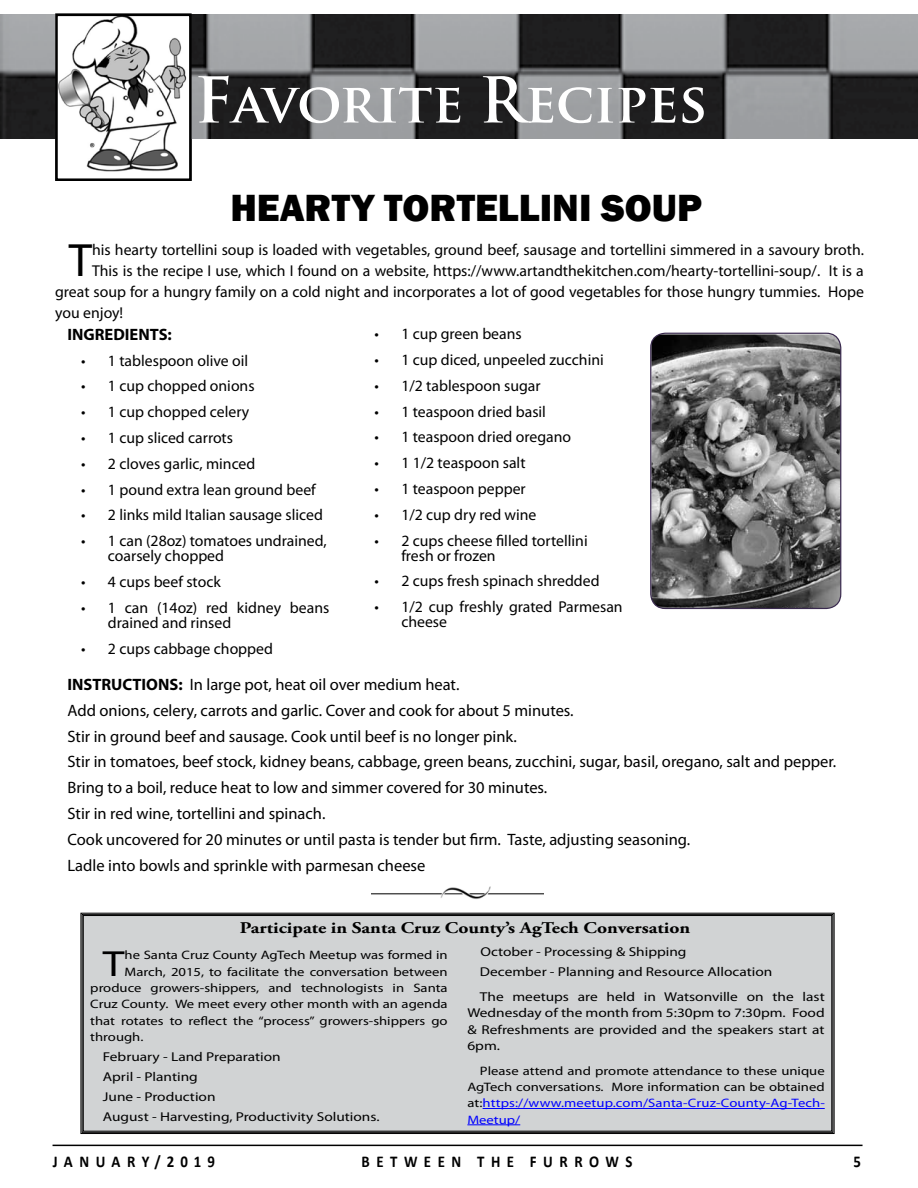
<style>
.page{position:relative;width:918px;height:1188px;background:#fff}
.page>*{position:absolute;margin:0;border:0;box-sizing:border-box;transform-origin:0 0}
.t1{font:700 54px "Trajan Pro";letter-spacing:-.005em;color:#fff}
.t2{font:46.95px "Myriad Pro";color:#000}
.t3{font:800 39px "Franklin Gothic";color:#000}
.t4{font:36.45px "Myriad Pro";color:#000;scale:1.2 1}
.t5{font:16.5px/25.8px "Myriad Pro";color:#000}
.t6{font:700 16.5px "Calibri";letter-spacing:.44em;color:#000;scale:.9 1}
.t7{font:700 16.5px "Calibri";letter-spacing:.415em;color:#000;scale:.9 1}
.t8{font:700 16.5px "Myriad Pro";color:#000}
.t9{font:700 16.35px "Adobe Garamond Pro";color:#000;scale:1.2 1}
.t10{font:15.75px/15px "Myriad Pro";color:#000}
.t11{font:12.9px/20.1px "Myriad Pro";color:#000;scale:1.2 1}
.t12{font:12.3px/16.4px "Myriad Pro";color:#000;text-align:justify;scale:1.2 1}
.s1{font-size:61.5px}
.s2{font-weight:700}
.s3{color:#00f}
</style>
<div class="page">
<hr style="left:53px;top:1145px;width:810px;height:1px;background:#000">
<img style="left:86px;top:138px;width:92px;height:34px">
<svg style="left:0;top:15px;width:918px;height:123px;background:#6f7072"></svg>
<div style="left:55px;top:14px;width:137px;height:167px;border:2px solid #000"></div>
<img style="left:372px;top:887px;width:171px;height:12px">
<img style="left:651px;top:334px;width:190px;height:274px">
<div style="left:650px;top:333px;width:191px;height:276px;border:1px solid #3a2a4f;border-radius:15px"></div>
<div style="left:80px;top:912px;width:755px;height:222px;background:#d1d3d4"></div>
<div style="left:83px;top:915px;width:749px;height:217px;border:1px solid #000"></div>
<h1 class="t1" style="left:194px;top:69px;width:514px"><span class="s1">F</span>avorite <span class="s1">R</span>ecipes</h1>
<h3 class="t3" style="left:230px;top:183px;width:473px">HEARTY TORTELLINI SOU P</h3>
<h2 class="t2" style="left:69px;top:231px;width:25px">T</h2>
<p class="t10" style="left:92px;top:242px;width:773px">his hearty tortellini soup is loaded with vegetables, ground beef, sausage and tortellini simmered in a savoury broth.</p>
<p class="t10" style="left:92px;top:263px;width:773px">This is the recipe I use, which I found on a website, https://www.artandthekitchen.com/hearty-tortellini-soup/. It is a</p>
<p class="t10" style="left:55px;top:284px;width:810px">great soup for a hungry family on a cold night and incorporates a lot of good vegetables for those hungry tummies. Hope</p>
<p class="t10" style="left:55px;top:305px;width:69px">you enjoy!</p>
<p class="t8" style="left:68px;top:324px;width:106px">INGREDIENTS:</p>
<p class="t10" style="left:81px;top:353px;width:169px">• 1 tablespoon olive oil</p>
<p class="t10" style="left:81px;top:378px;width:175px">• 1 cup chopped onions</p>
<p class="t10" style="left:81px;top:404px;width:170px">• 1 cup chopped celery</p>
<p class="t10" style="left:81px;top:430px;width:154px">• 1 cup sliced carrots</p>
<p class="t10" style="left:81px;top:456px;width:176px">• 2 cloves garlic, minced</p>
<p class="t10" style="left:81px;top:482px;width:236px">• 1 pound extra lean ground beef</p>
<p class="t10" style="left:81px;top:507px;width:243px">• 2 links mild Italian sausage sliced</p>
<p class="t10" style="left:108px;top:533px;width:220px;text-indent:-27px">• 1 can (28oz) tomatoes undrained, coarsely chopped</p>
<p class="t10" style="left:81px;top:574px;width:141px">• 4 cups beef stock</p>
<p class="t10" style="left:108px;top:600px;width:223px;text-indent:-27px">• 1 can (14oz) red kidney beans drained and rinsed</p>
<p class="t10" style="left:81px;top:641px;width:194px">• 2 cups cabbage chopped</p>
<p class="t10" style="left:374px;top:326px;width:149px">• 1 cup green beans</p>
<p class="t10" style="left:374px;top:352px;width:231px">• 1 cup diced, unpeeled zucchini</p>
<p class="t10" style="left:374px;top:378px;width:168px">• 1/2 tablespoon sugar</p>
<p class="t10" style="left:374px;top:404px;width:173px">• 1 teaspoon dried basil</p>
<p class="t10" style="left:374px;top:429px;width:198px">• 1 teaspoon dried oregano</p>
<p class="t10" style="left:374px;top:455px;width:153px">• 1 1/2 teaspoon salt</p>
<p class="t10" style="left:374px;top:481px;width:153px">• 1 teaspoon pepper</p>
<p class="t10" style="left:374px;top:507px;width:164px">• 1/2 cup dry red wine</p>
<p class="t10" style="left:401px;top:533px;width:188px;text-indent:-27px">• 2 cups cheese filled tortellini fresh or frozen</p>
<p class="t10" style="left:374px;top:573px;width:227px">• 2 cups fresh spinach shredded</p>
<p class="t10" style="left:401px;top:599px;width:223px;text-indent:-27px">• 1/2 cup freshly grated Parmesan cheese</p>
<p class="t5" style="left:68px;top:671px;width:770px"><span class="s2">INSTRUCTIONS:</span> In large pot, heat oil over medium heat.<br>Add onions, celery, carrots and garlic. Cover and cook for about 5 minutes.<br>Stir in ground beef and sausage. Cook until beef is no longer pink.<br>Stir in tomatoes, beef stock, kidney beans, cabbage, green beans, zucchini, sugar, basil, oregano, salt and pepper.<br>Bring to a boil, reduce heat to low and simmer covered for 30 minutes.<br>Stir in red wine, tortellini and spinach.<br>Cook uncovered for 20 minutes or until pasta is tender but firm. Taste, adjusting seasoning.<br>Ladle into bowls and sprinkle with parmesan cheese</p>
<p class="t9" style="left:240px;top:918px;width:377px">Participate in Santa Cruz County’s AgTech Conversation</p>
<h3 class="t4" style="left:103px;top:941px;width:20px">T</h3>
<p class="t12" style="left:125px;top:947px;width:271px">he Santa Cruz County AgTech Meetup was formed in</p>
<p class="t12" style="left:125px;top:963px;width:271px">March, 2015, to facilitate the conversation between</p>
<p class="t12" style="left:90px;top:980px;width:299px">produce growers-shippers, and technologists in Santa</p>
<p class="t12" style="left:90px;top:996px;width:299px">Cruz County. We meet every other month with an agenda</p>
<p class="t12" style="left:90px;top:1012px;width:299px">that rotates to reflect the “process” growers-shippers go</p>
<p class="t12" style="left:90px;top:1029px;width:46px">through.</p>
<p class="t11" style="left:103px;top:1047px;width:232px">February - Land Preparation<br>April - Planting<br>June - Production<br>August - Harvesting, Productivity Solutions.</p>
<p class="t11" style="left:480px;top:941px;width:245px">October - Processing &amp; Shipping<br>December - Planning and Resource Allocation</p>
<p class="t11" style="left:467px;top:988px;width:299px;line-height:16.4px;text-align:justify;text-indent:13px">The meetups are held in Watsonville on the last Wednesday of the month from 5:30pm to 7:30pm. Food &amp; Refreshments are provided and the speakers start at 6pm.</p>
<p class="t12" style="left:467px;top:1062px;width:299px;text-indent:13px">Please attend and promote attendance to these unique AgTech conversations. More information can be obtained at:<span class="s3">https://www.meetup.com/Santa-Cruz-County-Ag-Tech-Meetup/</span></p>
<p class="t7" style="left:53px;top:1151px;width:182px">JANUARY/2019</p>
<p class="t6" style="left:362px;top:1151px;width:302px">BETWEEN THE FURROWS</p>
<p class="t6" style="left:854px;top:1151px;width:10px">5</p>
</div>
